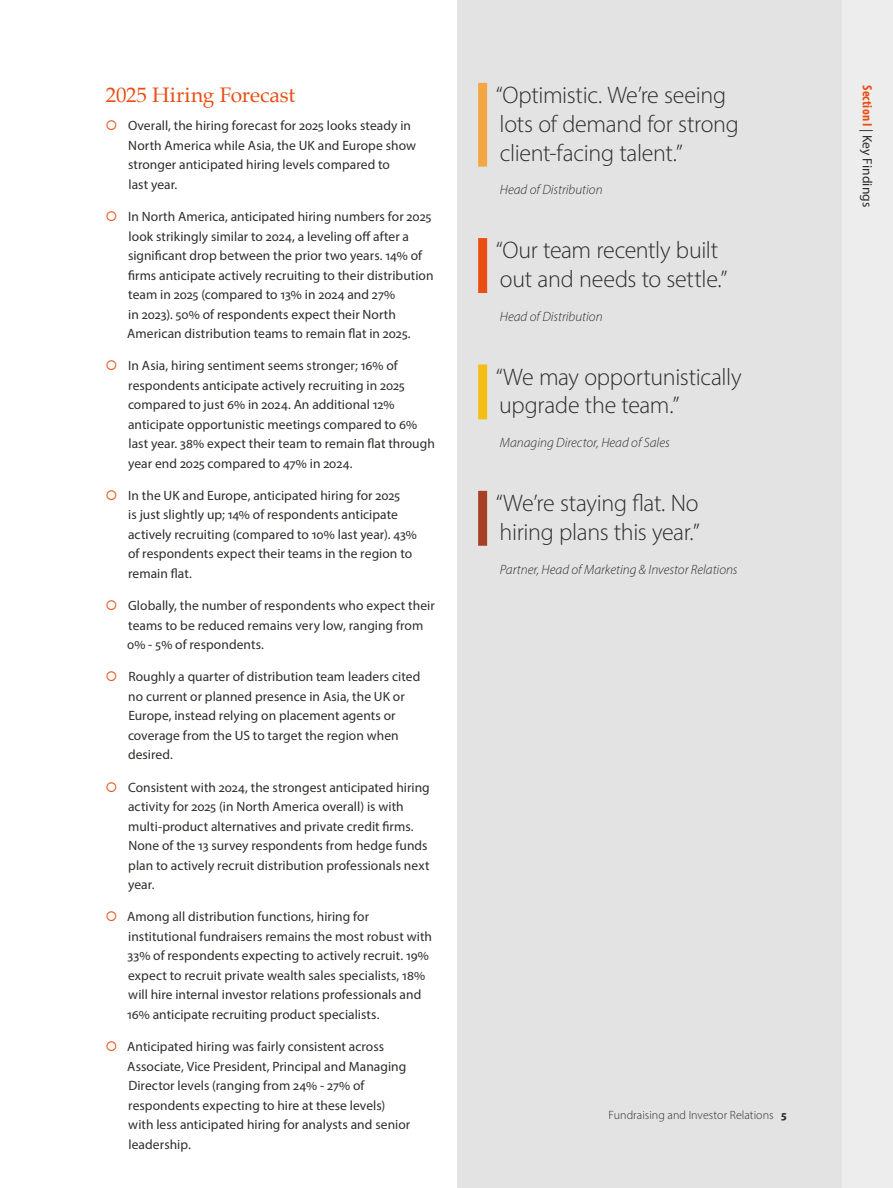
<style>
.page{position:relative;width:893px;height:1188px;background:#fff}
.page>*{position:absolute;margin:0;border:0;box-sizing:border-box;transform-origin:0 0}
.t1{font:300 24px/28.8px "Myriad Pro";letter-spacing:-.015em;color:#2e2d2c}
.t2{font:21px "Palatino";letter-spacing:-.005em;color:#e94e14}
.t3{font:13.5px/19.5px "Myriad Pro";letter-spacing:.005em;color:#2e2d2c}
.t4{font:italic 300 13.5px "Myriad Pro";color:#2e2d2c}
.t5{font:300 12px "Myriad Pro";letter-spacing:.005em;color:#2e2d2c}
.s1{font-weight:700}
.s2{font-weight:700;font-stretch:condensed;color:#e94e14}
</style>
<div class="page">
<div style="left:457px;top:0;width:436px;height:1188px;background:#e3e3e3"></div>
<div style="left:478px;top:83px;width:9px;height:84px;background:#f2a644"></div>
<div style="left:478px;top:238px;width:9px;height:55px;background:#e94e14"></div>
<div style="left:478px;top:364px;width:9px;height:55px;background:#f5be13"></div>
<div style="left:478px;top:491px;width:9px;height:55px;background:#a54225"></div>
<div style="left:842px;top:0;width:51px;height:1188px;background:#ededed"></div>
<h2 class="t2" style="left:106px;top:78px;width:191px">2025 Hiring Forecast</h2>
<p class="t3" style="left:128px;top:116px;width:290px">Overall, the hiring forecast for 2025 looks steady in North America while Asia, the UK and Europe show stronger anticipated hiring levels compared to<br>last year.</p>
<p class="t3" style="left:127px;top:207px;width:308px">In North America, anticipated hiring numbers for 2025 look strikingly similar to 2024, a leveling off after a significant drop between the prior two years. 14% of firms anticipate actively recruiting to their distribution team in 2025 (compared to 13% in 2024 and 27%<br>in 2023). 50% of respondents expect their North American distribution teams to remain flat in 2025.</p>
<p class="t3" style="left:128px;top:356px;width:308px">In Asia, hiring sentiment seems stronger; 16% of respondents anticipate actively recruiting in 2025 compared to just 6% in 2024. An additional 12% anticipate opportunistic meetings compared to 6% last year. 38% expect their team to remain flat through year end 2025 compared to 47% in 2024.</p>
<p class="t3" style="left:128px;top:485px;width:290px">In the UK and Europe, anticipated hiring for 2025<br>is just slightly up; 14% of respondents anticipate actively recruiting (compared to 10% last year). 43% of respondents expect their teams in the region to remain flat.</p>
<p class="t3" style="left:127px;top:596px;width:309px">Globally, the number of respondents who expect their teams to be reduced remains very low, ranging from<br>0% - 5% of respondents.</p>
<p class="t3" style="left:128px;top:667px;width:294px">Roughly a quarter of distribution team leaders cited no current or planned presence in Asia, the UK or Europe, instead relying on placement agents or coverage from the US to target the region when desired.</p>
<p class="t3" style="left:128px;top:777px;width:303px">Consistent with 2024, the strongest anticipated hiring activity for 2025 (in North America overall) is with multi-product alternatives and private credit firms.<br>None of the 13 survey respondents from hedge funds plan to actively recruit distribution professionals next year.</p>
<p class="t3" style="left:127px;top:907px;width:306px">Among all distribution functions, hiring for institutional fundraisers remains the most robust with 33% of respondents expecting to actively recruit. 19% expect to recruit private wealth sales specialists, 18% will hire internal investor relations professionals and 16% anticipate recruiting product specialists.</p>
<p class="t3" style="left:127px;top:1037px;width:284px">Anticipated hiring was fairly consistent across Associate, Vice President, Principal and Managing Director levels (ranging from 24% - 27% of respondents expecting to hire at these levels) with less anticipated hiring for analysts and senior leadership.</p>
<h1 class="t1" style="left:496px;top:80px;width:245px">“Optimistic. We’re seeing lots of demand for strong client-facing talent.”</h1>
<p class="t4" style="left:500px;top:182px;width:104px">Head of Distribution</p>
<h1 class="t1" style="left:496px;top:236px;width:233px">“Our team recently built out and needs to settle.”</h1>
<p class="t4" style="left:500px;top:308px;width:104px">Head of Distribution</p>
<h1 class="t1" style="left:496px;top:362px;width:247px">“We may opportunistically upgrade the team.”</h1>
<p class="t4" style="left:500px;top:435px;width:171px">Managing Director, Head of Sales</p>
<h1 class="t1" style="left:496px;top:488px;width:205px">“We’re staying flat. No hiring plans this year.”</h1>
<p class="t4" style="left:500px;top:561px;width:239px">Partner, Head of Marketing &amp; Investor Relations</p>
<p class="t5" style="left:608px;top:1108px;width:180px">Fundraising and Investor Relations <span class="s1">5</span></p>
<p class="t3" style="left:877px;top:85px;width:123px;rotate:90deg"><span class="s2">Section I</span> | Key Findings</p>
</div>
